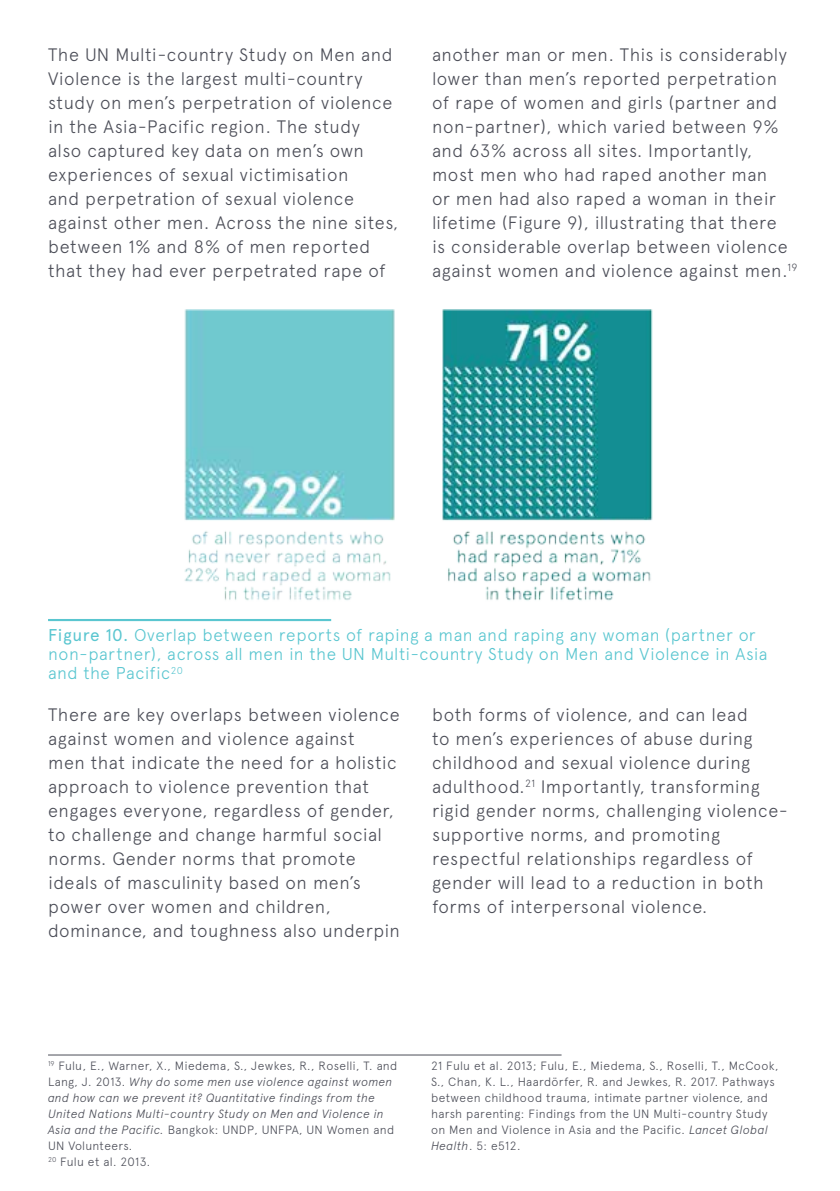
<style>
.page{position:relative;width:840px;height:1191px;background:#fff}
.page>*{position:absolute;margin:0;border:0;box-sizing:border-box;transform-origin:0 0}
.t1{font:300 18px/24px "Apercu";letter-spacing:.025em;color:#4c4e58}
.t2{font:300 17.2px/19.2px "Apercu";letter-spacing:.03em;color:#5ac6d0}
.t3{font:italic 300 12px/16px "Apercu";letter-spacing:.025em;color:#4c4e58}
.t4{font:300 12px/16px "Apercu";letter-spacing:.025em;color:#4c4e58}
.s1{font-weight:400}
.s2{font-style:normal}
.s3{font-style:italic}
</style>
<div class="page">
<img style="left:184px;top:310px;width:469px;height:291px">
<hr style="left:48px;top:619px;width:283px;height:2px;background:#5ac6d0">
<hr style="left:48px;top:1054px;width:513px;height:1px;background:#4c4e58">
<p class="t1" style="left:48px;top:42px;width:351px">The UN Multi-country Study on Men and Violence is the largest multi-country study on men’s perpetration of violence in the Asia-Pacific region. The study<br>also captured key data on men’s own experiences of sexual victimisation<br>and perpetration of sexual violence against other men. Across the nine sites, between 1% and 8% of men reported that they had ever perpetrated rape of</p>
<p class="t1" style="left:432px;top:42px;width:366px">another man or men. This is considerably lower than men’s reported perpetration of rape of women and girls (partner and non-partner), which varied between 9% and 63% across all sites. Importantly, most men who had raped another man<br>or men had also raped a woman in their lifetime (Figure 9), illustrating that there<br>is considerable overlap between violence against women and violence against men.<sup>19</sup></p>
<p class="t2" style="left:48px;top:625px;width:720px"><span class="s1">Figure 10.</span> Overlap between reports of raping a man and raping any woman (partner or non-partner), across all men in the UN Multi-country Study on Men and Violence in Asia and the Pacific<sup>20</sup></p>
<p class="t1" style="left:48px;top:702px;width:353px">There are key overlaps between violence against women and violence against<br>men that indicate the need for a holistic approach to violence prevention that engages everyone, regardless of gender, to challenge and change harmful social norms. Gender norms that promote ideals of masculinity based on men’s power over women and children, dominance, and toughness also underpin</p>
<p class="t1" style="left:432px;top:702px;width:357px">both forms of violence, and can lead<br>to men’s experiences of abuse during childhood and sexual violence during adulthood.<sup>21</sup> Importantly, transforming rigid gender norms, challenging violence&shy;supportive norms, and promoting respectful relationships regardless of gender will lead to a reduction in both forms of interpersonal violence.</p>
<p class="t3" style="left:48px;top:1057px;width:351px"><sup>19</sup> <span class="s2">Fulu, E., Warner, X., Miedema, S., Jewkes, R., Roselli, T. and Lang, J. 2013.</span> Why do some men use violence against women and how can we prevent it? Quantitative findings from the United Nations Multi-country Study on Men and Violence in Asia and the Pacific. <span class="s2">Bangkok: UNDP, UNFPA, UN Women and UN Volunteers.<br></span><sup>20</sup> <span class="s2">Fulu et al. 2013.</span></p>
<p class="t4" style="left:431px;top:1057px;width:348px">21 Fulu et al. 2013; Fulu, E., Miedema, S., Roselli, T., McCook, S., Chan, K. L., Haardörfer, R. and Jewkes, R. 2017. Pathways between childhood trauma, intimate partner violence, and harsh parenting: Findings from the UN Multi-country Study on Men and Violence in Asia and the Pacific. <span class="s3">Lancet Global Health</span>. 5: e512.</p>
</div>
